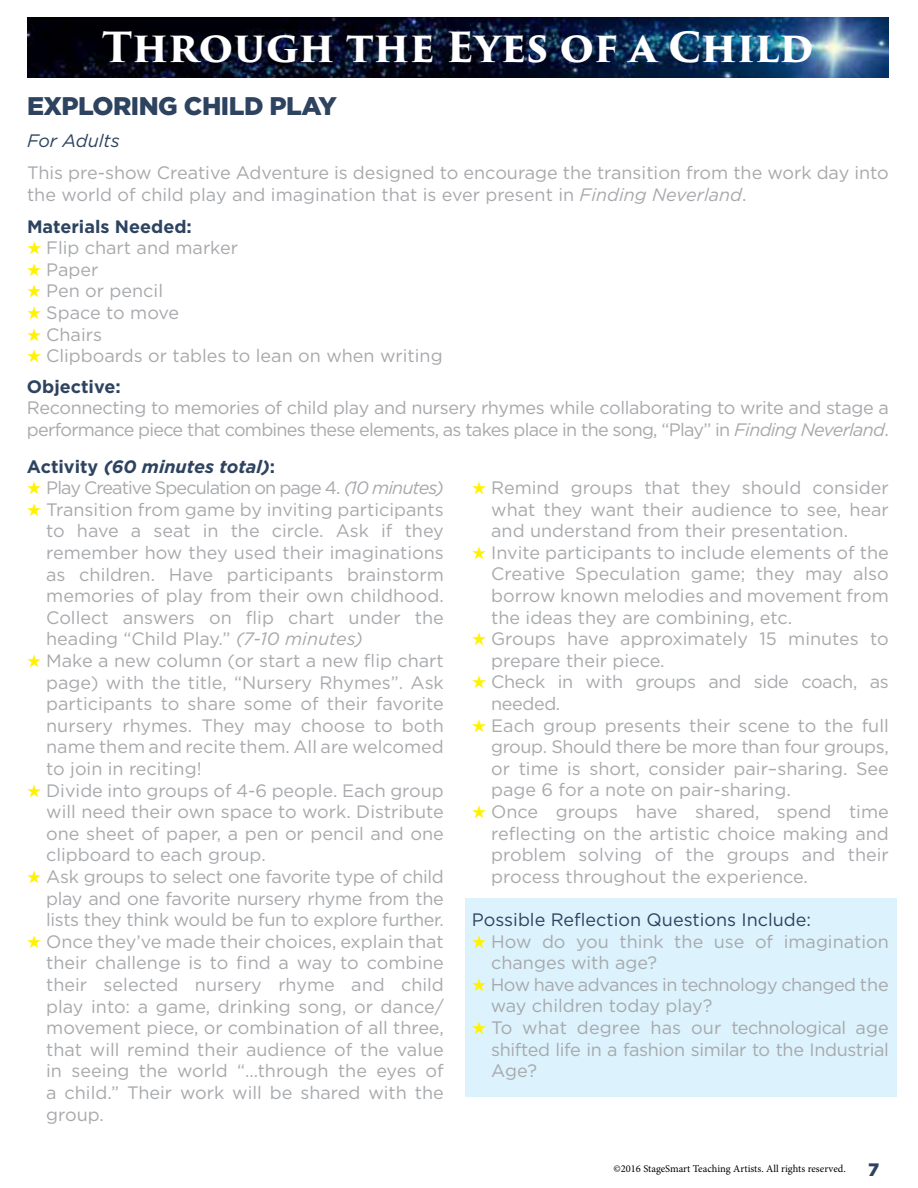
<style>
.page{position:relative;width:918px;height:1188px;background:#fff}
.page>*{position:absolute;margin:0;border:0;box-sizing:border-box;transform-origin:0 0}
.t1{font:700 40.5px "Trajan Pro 3";letter-spacing:-.005em;color:#fff}
.t2{font:900 25.5px "Gotham";letter-spacing:-.02em;color:#2d435f}
.t3{font:18px/21.6px "Gotham";color:#a7a9ac;text-align:justify}
.t4{font:18px/21.6px "Gotham";letter-spacing:-.035em;color:#a7a9ac}
.t5{font:18px/21.6px "Gotham";letter-spacing:-.025em;color:#a7a9ac}
.t6{font:18px "Gotham";letter-spacing:-.05em;color:#a7a9ac}
.t7{font:18px/21.6px "Gotham";letter-spacing:-.02em;color:#a7a9ac}
.t8{font:18px "Gotham";color:#2d435f}
.t9{font:italic 700 18px "Gotham";color:#2d435f}
.t10{font:700 18px "Gotham";color:#2d435f}
.t11{font:italic 18px "Gotham";color:#2d435f}
.t12{font:900 18px "Gotham";color:#2d435f}
.t13{font:10.5px "Minion Pro";color:#000}
.s1{font-style:italic}
.s2{color:#fff200}
.s3{font-weight:700;color:#2d435f}
.s4{font-style:normal}
</style>
<div class="page">
<img style="left:27px;top:17px;width:862px;height:61px">
<div style="left:466px;top:899px;width:431px;height:198px;background:#dcf2fd"></div>
<h1 class="t1" style="left:102px;top:18px;width:713px">Through the Eyes of a Child</h1>
<h2 class="t2" style="left:27px;top:92px;width:311px">EXPLORING CHILD PLAY</h2>
<p class="t11" style="left:27px;top:131px;width:94px">For Adults</p>
<p class="t3" style="left:27px;top:162px;width:863px">This pre-show Creative Adventure is designed to encourage the transition from the work day into the world of child play and imagination that is ever present in <span class="s1">Finding Neverland</span>.</p>
<p class="t10" style="left:27px;top:216px;width:166px">Materials Needed:</p>
<p class="t3" style="left:27px;top:237px;width:213px"><span class="s2">★</span> Flip chart and marker</p>
<p class="t3" style="left:27px;top:258px;width:73px"><span class="s2">★</span> Paper</p>
<p class="t3" style="left:27px;top:280px;width:138px"><span class="s2">★</span> Pen or pencil</p>
<p class="t3" style="left:27px;top:302px;width:154px"><span class="s2">★</span> Space to move</p>
<p class="t3" style="left:27px;top:323px;width:77px"><span class="s2">★</span> Chairs</p>
<p class="t3" style="left:27px;top:340px;width:417px;line-height:30.6px"><span class="s2">★</span> Clipboards or tables to lean on when writing<br><span class="s3">Objective:</span></p>
<p class="t4" style="left:27px;top:397px;width:863px">Reconnecting to memories of child play and nursery rhymes while collaborating to write and stage a performance piece that combines these elements, as takes place in the song, “Play” in <span class="s1">Finding Neverland</span>.</p>
<p class="t9" style="left:27px;top:456px;width:250px"><span class="s4">Activity</span> (60 minutes total)<span class="s4">:</span></p>
<p class="t6" style="left:27px;top:478px;width:418px"><span class="s2">★</span> Play Creative Speculation on page 4. <span class="s1">(10 minutes)</span></p>
<p class="t3" style="left:46px;top:498px;width:399px;text-indent:-19px"><span class="s2">★</span> Transition from game by inviting participants to have a seat in the circle. Ask if they remember how they used their imaginations as children. Have participants brainstorm memories of play from their own childhood.<br>Collect answers on flip chart under the heading “Child Play.” <span class="s1">(7-10 minutes)</span></p>
<p class="t3" style="left:46px;top:650px;width:399px;text-indent:-19px"><span class="s2">★</span> Make a new column (or start a new flip chart page) with the title, “Nursery Rhymes”. Ask participants to share some of their favorite nursery rhymes. They may choose to both name them and recite them. All are welcomed to join in reciting!</p>
<p class="t3" style="left:46px;top:779px;width:399px;text-indent:-19px"><span class="s2">★</span> Divide into groups of 4-6 people. Each group will need their own space to work. Distribute one sheet of paper, a pen or pencil and one clipboard to each group.</p>
<p class="t3" style="left:46px;top:866px;width:399px;text-indent:-19px"><span class="s2">★</span> Ask groups to select one favorite type of child play and one favorite nursery rhyme from the lists they think would be fun to explore further.</p>
<p class="t3" style="left:46px;top:930px;width:399px;text-indent:-19px"><span class="s2">★</span> Once they’ve made their choices, explain that their challenge is to find a way to combine their selected nursery rhyme and child play into: a game, drinking song, or dance/ movement piece, or combination of all three, that will remind their audience of the value in seeing the world “…through the eyes of a child.” Their work will be shared with the group.</p>
<p class="t3" style="left:491px;top:477px;width:399px;text-indent:-19px"><span class="s2">★</span> Remind groups that they should consider what they want their audience to see, hear and understand from their presentation.</p>
<p class="t3" style="left:491px;top:541px;width:399px;text-indent:-19px"><span class="s2">★</span> Invite participants to include elements of the Creative Speculation game; they may also borrow known melodies and movement from the ideas they are combining, etc.</p>
<p class="t3" style="left:491px;top:628px;width:399px;text-indent:-19px"><span class="s2">★</span> Groups have approximately 15 minutes to prepare their piece.</p>
<p class="t7" style="left:491px;top:671px;width:399px;text-indent:-19px"><span class="s2">★</span> Check in with groups and side coach, as needed.</p>
<p class="t3" style="left:491px;top:714px;width:399px;text-indent:-19px"><span class="s2">★</span> Each group presents their scene to the full group. Should there be more than four groups, or time is short, consider pair–sharing. See page 6 for a note on pair-sharing.</p>
<p class="t3" style="left:491px;top:801px;width:399px;text-indent:-19px"><span class="s2">★</span> Once groups have shared, spend time reflecting on the artistic choice making and problem solving of the groups and their process throughout the experience.</p>
<p class="t8" style="left:472px;top:910px;width:341px">Possible Reflection Questions Include:</p>
<p class="t3" style="left:491px;top:930px;width:399px;text-indent:-19px"><span class="s2">★</span> How do you think the use of imagination changes with age?</p>
<p class="t5" style="left:491px;top:973px;width:400px;text-indent:-19px"><span class="s2">★</span> How have advances in technology changed the way children today play?</p>
<p class="t3" style="left:491px;top:1017px;width:399px;text-indent:-19px"><span class="s2">★</span> To what degree has our technological age shifted life in a fashion similar to the Industrial Age?</p>
<p class="t13" style="left:613px;top:1162px;width:234px">©2016 StageSmart Teaching Artists. All rights reserved.</p>
<p class="t12" style="left:868px;top:1159px;width:13px">7</p>
</div>
